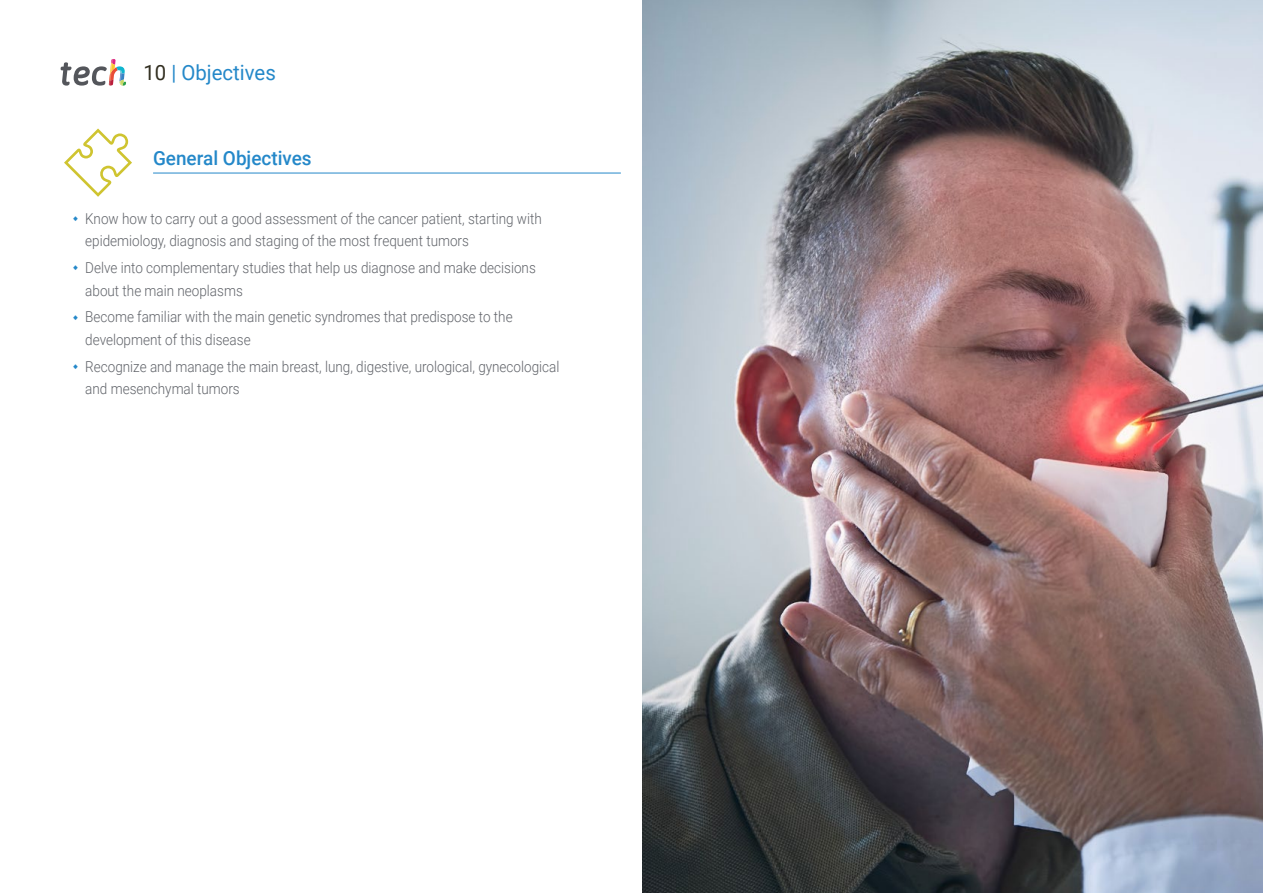
<style>
.page{position:relative;width:1263px;height:893px;background:#fff}
.page>*{position:absolute;margin:0;border:0;box-sizing:border-box;transform-origin:0 0}
.t1{font:21px "Roboto";color:#2488c9}
.t2{font:500 19.5px "Roboto";color:#2488c9}
.t3{font:300 15px/22.5px "Roboto";color:#61646a;scale:.9 1}
.s1{color:#312e20}
</style>
<div class="page">
<hr style="left:153px;top:173px;width:468px;height:1px;background:#2488c9">
<svg style="left:64px;top:128px;width:68px;height:69px"></svg>
<svg style="left:61px;top:59px;width:65px;height:27px"></svg>
<img style="left:642px;top:0;width:621px;height:893px">
<h1 class="t1" style="left:144px;top:57px;width:134px"><span class="s1">10</span> | Objectives</h1>
<h2 class="t2" style="left:153px;top:144px;width:160px">General Objectives</h2>
<p class="t3" style="left:85px;top:207px;width:509px">Know how to carry out a good assessment of the cancer patient, starting with epidemiology, diagnosis and staging of the most frequent tumors</p>
<p class="t3" style="left:85px;top:256px;width:502px">Delve into complementary studies that help us diagnose and make decisions about the main neoplasms</p>
<p class="t3" style="left:85px;top:305px;width:476px">Become familiar with the main genetic syndromes that predispose to the development of this disease</p>
<p class="t3" style="left:85px;top:354px;width:528px">Recognize and manage the main breast, lung, digestive, urological, gynecological and mesenchymal tumors</p>
</div>
